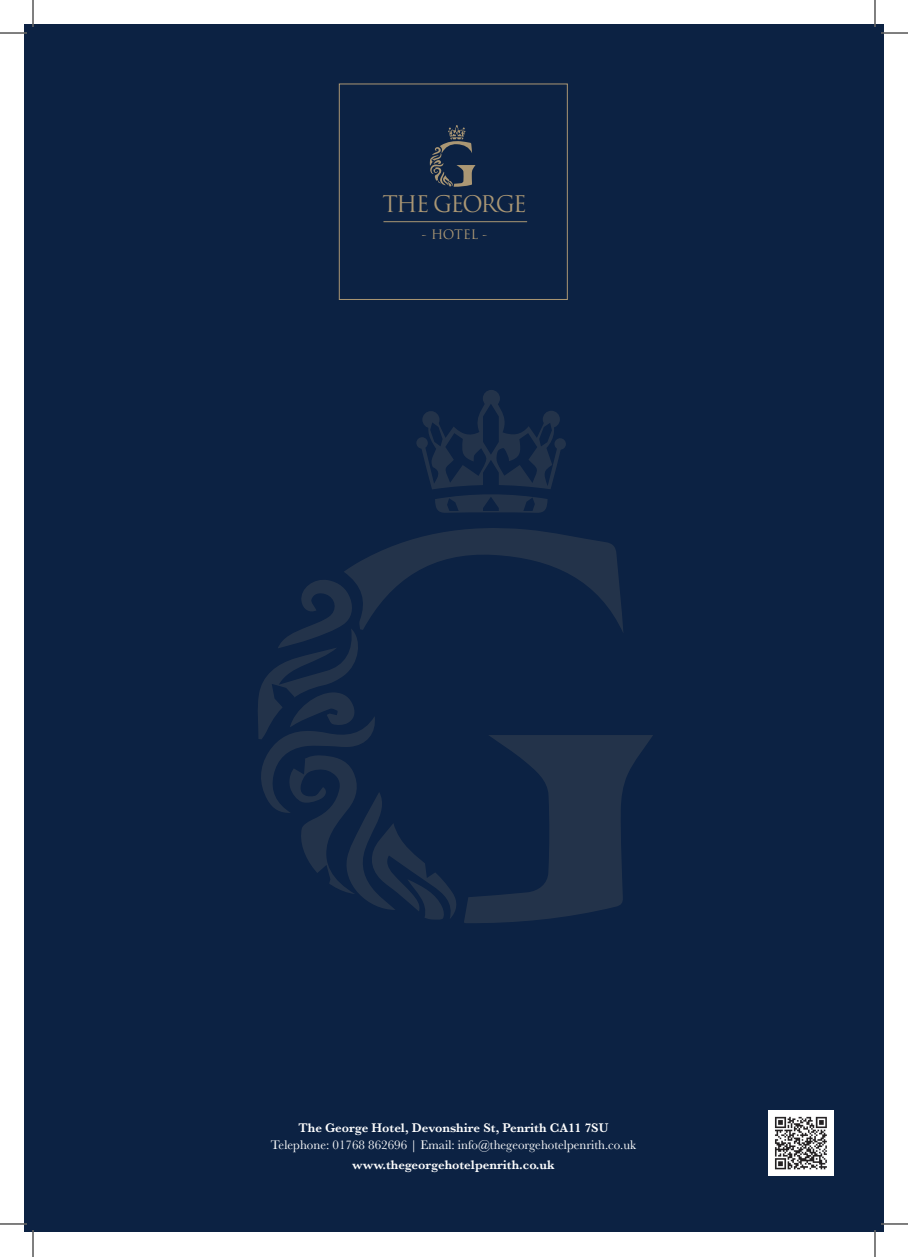
<style>
.page{position:relative;width:908px;height:1257px;background:#fff}
.page>*{position:absolute;margin:0;border:0;box-sizing:border-box;transform-origin:0 0}
.t1{font:22.3px "Trajan Pro";letter-spacing:-.08em;color:#ab9774}
.t2{font:600 13px "Baskerville";color:#fff}
.t3{font:13px "Baskerville";color:#fff}
.t4{font:12.7px "Trajan Pro";letter-spacing:-.015em;color:#ab9774}
</style>
<div class="page">
<div style="left:24px;top:24px;width:859px;height:1208px;background:#0c2243"></div>
<div style="left:483px;top:390px;width:17px;height:17px;background:#23334a;border-radius:50%"></div>
<div style="left:554px;top:438px;width:12px;height:12px;background:#23334a;border-radius:50%"></div>
<svg style="left:416px;top:437px;width:12px;height:12px"></svg>
<svg style="left:420px;top:391px;width:142px;height:122px"></svg>
<svg style="left:258px;top:528px;width:395px;height:395px"></svg>
<hr style="left:383px;top:221px;width:144px;height:1px;background:#ab9774">
<svg style="left:430px;top:125px;width:45px;height:62px"></svg>
<div style="left:339px;top:84px;width:229px;height:216px;border:1px solid #ab9774"></div>
<img style="left:768px;top:1110px;width:66px;height:65px">
<hr style="left:0;top:32px;width:27px;height:2px;background:#fff">
<hr style="left:881px;top:32px;width:27px;height:2px;background:#fff">
<hr style="left:32px;top:0;width:2px;height:27px;background:#fff">
<hr style="left:32px;top:1230px;width:2px;height:27px;background:#fff">
<hr style="left:874px;top:0;width:2px;height:27px;background:#fff">
<hr style="left:874px;top:1230px;width:2px;height:27px;background:#fff">
<svg style="left:0;top:33px;width:27px;height:1px"></svg>
<svg style="left:881px;top:33px;width:27px;height:1px"></svg>
<svg style="left:0;top:1223px;width:27px;height:1px"></svg>
<svg style="left:881px;top:1223px;width:27px;height:1px"></svg>
<svg style="left:33px;top:0;width:1px;height:27px"></svg>
<svg style="left:33px;top:1230px;width:1px;height:27px"></svg>
<svg style="left:875px;top:0;width:1px;height:27px"></svg>
<svg style="left:875px;top:1230px;width:1px;height:27px"></svg>
<h1 class="t1" style="left:383px;top:190px;width:146px">THE GEORGE</h1>
<p class="t4" style="left:422px;top:226px;width:67px">- HOTEL -</p>
<p class="t2" style="left:299px;top:1118px;width:311px">The George Hotel, Devonshire St, Penrith CA11 7SU</p>
<p class="t3" style="left:271px;top:1136px;width:367px">Telephone: 01768 862696 | Email: info@thegeorgehotelpenrith.co.uk</p>
<p class="t2" style="left:352px;top:1155px;width:204px">www.thegeorgehotelpenrith.co.uk</p>
</div>
